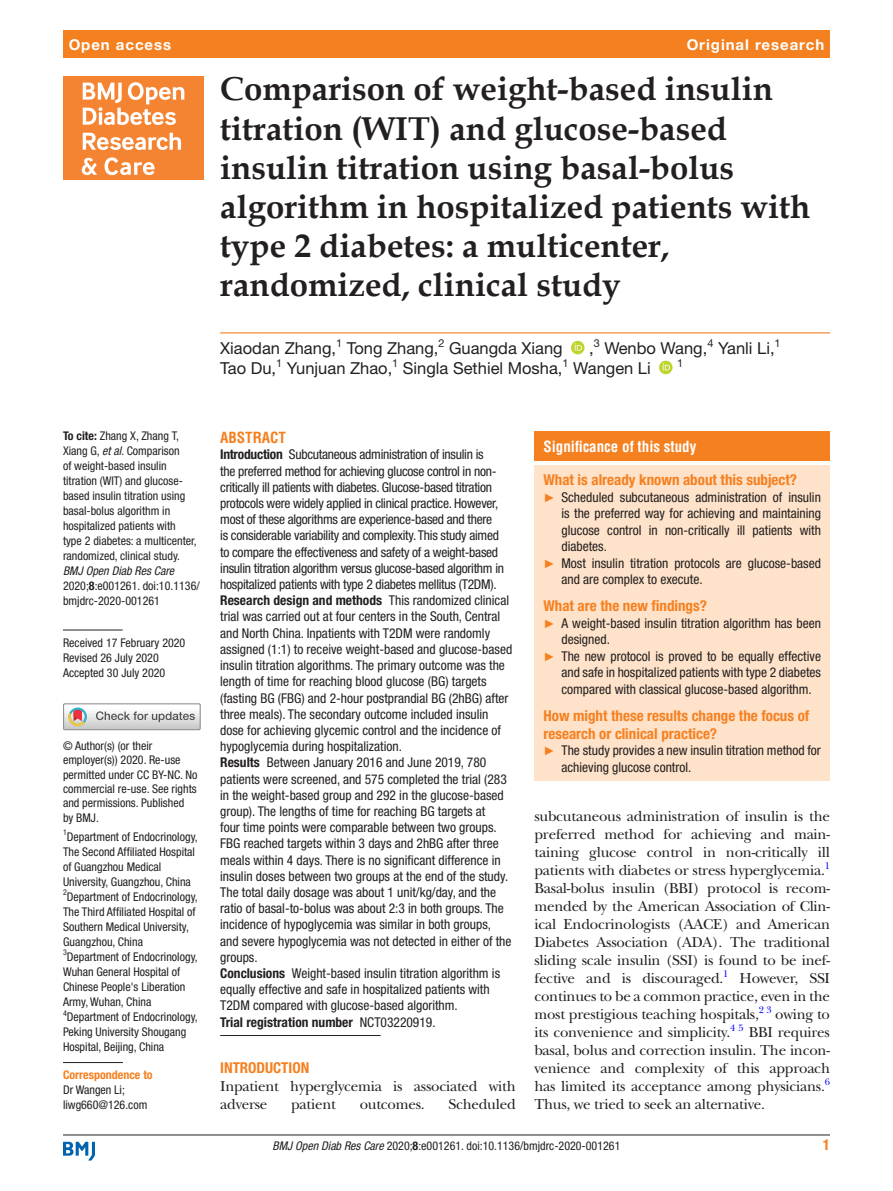
<style>
.page{position:relative;width:893px;height:1191px;background:#fff}
.page>*{position:absolute;margin:0;border:0;box-sizing:border-box;transform-origin:0 0}
.t1{font:700 33px/39px "Book Antiqua";color:#231f20}
.t2{font:16.5px "Helvetica Neue LT Std";color:#231f20}
.t3{font:15px/18px "New Baskerville";letter-spacing:-.015em;color:#231f20;text-align:justify}
.t4{font:700 condensed 15px/18px "Helvetica Neue LT Std";color:#f58020}
.t5{font:700 15px "Helvetica Neue LT Std";letter-spacing:.065em;color:#fff}
.t6{font:700 condensed 15px "Helvetica";color:#fff}
.t7{font:700 condensed 15px "Helvetica";color:#f58020}
.t8{font:condensed 13.5px/16.2px "Helvetica Neue LT Std";color:#231f20}
.t9{font:condensed 12px/15px "Helvetica Neue LT Std";color:#231f20}
.t10{font:700 condensed 12px "Helvetica Neue LT Std";color:#f58020}
.t11{font:10.95px "Helvetica Neue LT Std";color:#231f20}
.t12{font:9.9px "New Baskerville";color:#00f}
.s1{font-weight:700}
.s2{font-style:italic}
.s3{font-family:"Arial";font-stretch:normal;font-size:12px;color:#f58020}
</style>
<div class="page">
<hr style="left:63px;top:1134px;width:767px;height:1px;background:#231f20">
<svg style="left:63px;top:1141px;width:32px;height:19px"></svg>
<div style="left:63px;top:31px;width:767px;height:27px;background:#f58020"></div>
<hr style="left:220px;top:332px;width:610px;height:1px;background:#f58020">
<svg style="left:571px;top:341px;width:13px;height:13px"></svg>
<svg style="left:659px;top:361px;width:13px;height:13px"></svg>
<hr style="left:63px;top:1062px;width:60px;height:1px;background:#231f20">
<hr style="left:63px;top:629px;width:60px;height:1px;background:#231f20">
<div style="left:63px;top:703px;width:138px;height:27px;border:1px solid #969090"></div>
<svg style="left:64px;top:704px;width:136px;height:25px"></svg>
<div style="left:63px;top:76px;width:140px;height:104px;background:#f58432"></div>
<svg style="left:83px;top:82px;width:101px;height:43px"></svg>
<svg style="left:83px;top:133px;width:98px;height:17px"></svg>
<svg style="left:82px;top:158px;width:15px;height:17px"></svg>
<svg style="left:105px;top:157px;width:50px;height:18px"></svg>
<hr style="left:220px;top:1035px;width:161px;height:1px;background:#231f20">
<div style="left:534px;top:431px;width:296px;height:30px;background:#f58020"></div>
<div style="left:534px;top:465px;width:296px;height:315px;background:#fee2c9"></div>
<p class="t5" style="left:69px;top:35px;width:104px">Open access</p>
<p class="t5" style="left:687px;top:35px;width:139px">Original research</p>
<h1 class="t1" style="left:220px;top:70px;width:592px">Comparison of weight-based insulin titration (WIT) and glucose-based insulin titration using basal-bolus algorithm in hospitalized patients with type 2 diabetes: a multicenter, randomized, clinical study</h1>
<p class="t2" style="left:220px;top:339px;width:344px">Xiaodan Zhang,<sup>1</sup> Tong Zhang,<sup>2</sup> Guangda Xiang</p>
<p class="t2" style="left:589px;top:339px;width:193px">,<sup>3</sup> Wenbo Wang,<sup>4</sup> Yanli Li,<sup>1</sup></p>
<p class="t2" style="left:220px;top:358px;width:57px">Tao Du,</p>
<p class="t11" style="left:276px;top:356px;width:8px">1</p>
<p class="t2" style="left:287px;top:358px;width:107px">Yunjuan Zhao,</p>
<p class="t11" style="left:392px;top:356px;width:8px">1</p>
<p class="t2" style="left:403px;top:358px;width:161px">Singla Sethiel Mosha,</p>
<p class="t11" style="left:562px;top:356px;width:8px">1</p>
<p class="t2" style="left:573px;top:358px;width:79px">Wangen Li</p>
<p class="t11" style="left:677px;top:356px;width:8px">1</p>
<p class="t9" style="left:63px;top:428px;width:135px"><span class="s1">To cite:</span> Zhang X, Zhang T,<br>Xiang G, <span class="s2">et al</span>. Comparison<br>of weight-based insulin titration (WIT) and glucose&shy;based insulin titration using basal-bolus algorithm in hospitalized patients with type 2 diabetes: a multicenter, randomized, clinical study.</p>
<p class="t9" style="left:63px;top:563px;width:138px"><span class="s2">BMJ Open Diab Res Care<br></span>2020;<span class="s1">8</span>:e001261. doi:10.1136/ bmjdrc-2020-001261</p>
<p class="t9" style="left:63px;top:635px;width:124px">Received 17 February 2020<br>Revised 26 July 2020<br>Accepted 30 July 2020</p>
<p class="t9" style="left:63px;top:738px;width:136px;line-height:14.4px">© Author(s) (or their employer(s)) 2020. Re-use permitted under CC BY-NC. No commercial re-use. See rights and permissions. Published by BMJ.</p>
<p class="t9" style="left:63px;top:829px;width:136px"><sup>1</sup>Department of Endocrinology,<br>The Second Affiliated Hospital of Guangzhou Medical<br>University, Guangzhou, China<br><sup>2</sup>Department of Endocrinology,<br>The Third Affiliated Hospital of<br>Southern Medical University,<br>Guangzhou, China<br><sup>3</sup>Department of Endocrinology,<br>Wuhan General Hospital of<br>Chinese People's Liberation<br>Army, Wuhan, China<br><sup>4</sup>Department of Endocrinology,<br>Peking University Shougang<br>Hospital, Beijing, China</p>
<p class="t10" style="left:63px;top:1067px;width:91px">Correspondence to</p>
<p class="t9" style="left:63px;top:1082px;width:86px">Dr Wangen Li; liwg660@126.com</p>
<p class="t7" style="left:220px;top:428px;width:67px">ABSTRACT</p>
<p class="t8" style="left:220px;top:446px;width:294px"><span class="s1">Introduction</span> Subcutaneous administration of insulin is<br>the preferred method for achieving glucose control in non&shy;critically ill patients with diabetes. Glucose-based titration protocols were widely applied in clinical practice. However, most of these algorithms are experience-based and there<br>is considerable variability and complexity. This study aimed<br>to compare the effectiveness and safety of a weight-based insulin titration algorithm versus glucose-based algorithm in hospitalized patients with type 2 diabetes mellitus (T2DM).<br><span class="s1">Research design and methods</span> This randomized clinical trial was carried out at four centers in the South, Central and North China. Inpatients with T2DM were randomly assigned (1:1) to receive weight-based and glucose-based insulin titration algorithms. The primary outcome was the length of time for reaching blood glucose (BG) targets (fasting BG (FBG) and 2-hour postprandial BG (2hBG) after three meals). The secondary outcome included insulin dose for achieving glycemic control and the incidence of hypoglycemia during hospitalization.<br><span class="s1">Results</span> Between January 2016 and June 2019, 780 patients were screened, and 575 completed the trial (283 in the weight-based group and 292 in the glucose-based group). The lengths of time for reaching BG targets at<br>four time points were comparable between two groups.<br>FBG reached targets within 3 days and 2hBG after three meals within 4 days. There is no significant difference in insulin doses between two groups at the end of the study.<br>The total daily dosage was about 1 unit/kg/day, and the ratio of basal-to-bolus was about 2:3 in both groups. The incidence of hypoglycemia was similar in both groups, and severe hypoglycemia was not detected in either of the groups.<br><span class="s1">Conclusions</span> Weight-based insulin titration algorithm is equally effective and safe in hospitalized patients with T2DM compared with glucose-based algorithm.<br><span class="s1">Trial registration number</span> NCT03220919.</p>
<p class="t4" style="left:220px;top:1058px;width:91px">INTRODUCTION</p>
<p class="t3" style="left:220px;top:1077px;width:297px">Inpatient hyperglycemia is associated with adverse</p>
<p class="t3" style="left:291px;top:1095px;width:46px">patient</p>
<p class="t3" style="left:360px;top:1095px;width:67px">outcomes.</p>
<p class="t3" style="left:448px;top:1095px;width:69px">Scheduled</p>
<p class="t6" style="left:543px;top:437px;width:154px">Significance of this study</p>
<p class="t4" style="left:543px;top:470px;width:255px">What is already known about this subject?</p>
<p class="t8" style="left:543px;top:488px;width:279px"><span class="s3">►</span> Scheduled subcutaneous administration of insulin</p>
<p class="t8" style="left:561px;top:505px;width:261px">is the preferred way for achieving and maintaining</p>
<p class="t8" style="left:561px;top:521px;width:261px">glucose control in non-critically ill patients with</p>
<p class="t8" style="left:561px;top:538px;width:47px">diabetes.</p>
<p class="t8" style="left:543px;top:554px;width:279px"><span class="s3">►</span> Most insulin titration protocols are glucose-based</p>
<p class="t8" style="left:561px;top:571px;width:143px">and are complex to execute.</p>
<p class="t4" style="left:543px;top:596px;width:165px">What are the new findings?</p>
<p class="t8" style="left:543px;top:614px;width:279px"><span class="s3">►</span> A weight-based insulin titration algorithm has been</p>
<p class="t8" style="left:561px;top:631px;width:50px">designed.</p>
<p class="t8" style="left:543px;top:647px;width:279px"><span class="s3">►</span> The new protocol is proved to be equally effective</p>
<p class="t8" style="left:561px;top:664px;width:261px">and safe in hospitalized patients with type 2 diabetes</p>
<p class="t8" style="left:561px;top:680px;width:252px">compared with classical glucose-based algorithm.</p>
<p class="t4" style="left:543px;top:706px;width:267px">How might these results change the focus of research or clinical practice?</p>
<p class="t8" style="left:561px;top:742px;width:261px;text-indent:-18px"><span class="s3">►</span> The study provides a new insulin titration method for achieving glucose control.</p>
<p class="t3" style="left:534px;top:807px;width:297px">subcutaneous administration of insulin is the preferred method for achieving and main&shy;taining glucose control in non-critically ill patients with diabetes or stress hyperglycemia.</p>
<p class="t12" style="left:825px;top:859px;width:7px">1</p>
<p class="t3" style="left:534px;top:879px;width:297px">Basal-bolus insulin (BBI) protocol is recom&shy;mended by the American Association of Clin&shy;ical Endocrinologists (AACE) and American Diabetes Association (ADA). The traditional sliding scale insulin (SSI) is found to be inef&shy;fective and is discouraged.</p>
<p class="t12" style="left:723px;top:967px;width:7px">1</p>
<p class="t3" style="left:534px;top:969px;width:297px;text-indent:205px">However, SSI continues to be a common practice, even in the most prestigious teaching hospitals,</p>
<p class="t12" style="left:759px;top:1003px;width:14px">2 3</p>
<p class="t3" style="left:775px;top:1005px;width:56px">owing to</p>
<p class="t3" style="left:534px;top:1023px;width:197px">its convenience and simplicity.</p>
<p class="t12" style="left:730px;top:1021px;width:15px">4 5</p>
<p class="t3" style="left:534px;top:1023px;width:297px;text-indent:214px">BBI requires basal, bolus and correction insulin. The incon&shy;venience and complexity of this approach has limited its acceptance among physicians.</p>
<p class="t12" style="left:825px;top:1075px;width:7px">6</p>
<p class="t3" style="left:534px;top:1095px;width:232px">Thus, we tried to seek an alternative.</p>
<p class="t9" style="left:273px;top:1137px;width:349px"><span class="s2">BMJ Open Diab Res Care</span> 2020;<span class="s1">8</span>:e001261. doi:10.1136/bmjdrc-2020-001261</p>
<p class="t4" style="left:823px;top:1135px;width:9px">1</p>
</div>
